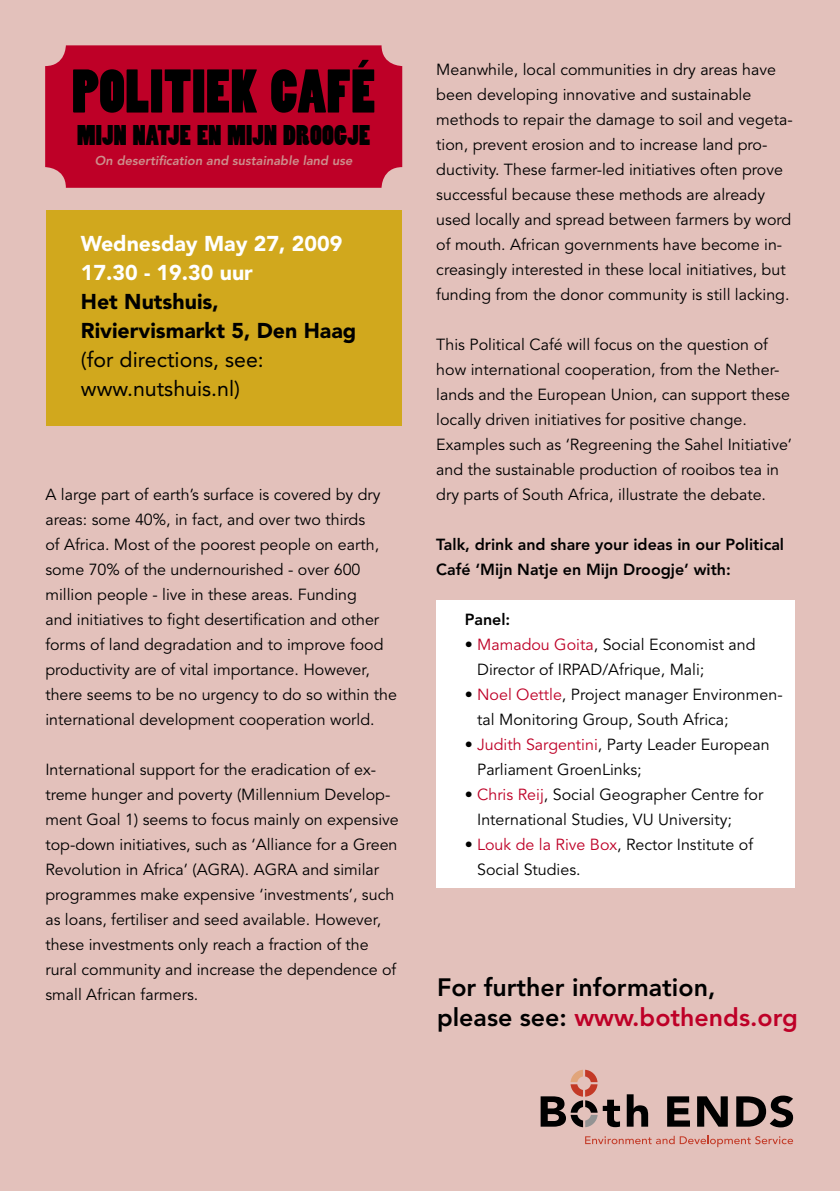
<style>
.page{position:relative;width:840px;height:1191px;background:#fff}
.page>*{position:absolute;margin:0;border:0;box-sizing:border-box;transform-origin:0 0}
.t1{font:57.4px "Poplar Std";letter-spacing:.01em;color:#000}
.t2{font:26.6px "Poplar Std";letter-spacing:.01em;color:#000}
.t3{font:800 25px/30px "Avenir";color:#000}
.t4{font:900 21.4px/29px "Avenir";color:#000}
.t5{font:21.4px/29px "Avenir";color:#000}
.t6{font:900 21.4px/29px "Avenir";color:#fff}
.t7{font:16px/25px "Avenir";color:#000}
.t8{font:800 16px/25px "Avenir";color:#000}
.t9{font:italic 800 12.8px "Avenir";color:#cd8f8c}
.s1{color:#be0027}
</style>
<div class="page">
<div style="left:0;top:0;width:839px;height:1191px;background:#e3c1bb"></div>
<svg style="left:626px;top:1094px;width:21px;height:32px"></svg>
<svg style="left:667px;top:1096px;width:22px;height:30px"></svg>
<svg style="left:697px;top:1096px;width:30px;height:30px"></svg>
<svg style="left:736px;top:1095px;width:56px;height:32px"></svg>
<svg style="left:585px;top:1135px;width:207px;height:12px"></svg>
<svg style="left:540px;top:1069px;width:79px;height:58px"></svg>
<div style="left:46px;top:210px;width:356px;height:215px;background:#d1a81d"></div>
<div style="left:436px;top:600px;width:358px;height:288px;background:#fff"></div>
<div style="left:45px;top:45px;width:357px;height:143px;background:#be0027;border-radius:21px"></div>
<h1 class="t1" style="left:72px;top:60px;width:305px">POLITIEK CAFÉ</h1>
<h2 class="t2" style="left:77px;top:120px;width:294px">MIJN NATJE EN MIJN DROOGJE</h2>
<p class="t9" style="left:95px;top:153px;width:259px">On desertification and sustainable land use</p>
<h3 class="t6" style="left:81px;top:229px;width:263px">Wednesday May 27, 2009<br>17.30 - 19.30 uur</h3>
<h3 class="t4" style="left:81px;top:287px;width:277px">Het Nutshuis,<br>Riviervismarkt 5, Den Haag</h3>
<h3 class="t5" style="left:81px;top:345px;width:184px">(for directions, see: www.nutshuis.nl)</h3>
<p class="t7" style="left:45px;top:482px;width:353px">A large part of earth’s surface is covered by dry areas: some 40%, in fact, and over two thirds<br>of Africa. Most of the poorest people on earth, some 70% of the undernourished - over 600 million people - live in these areas. Funding<br>and initiatives to fight desertification and other forms of land degradation and to improve food productivity are of vital importance. However, there seems to be no urgency to do so within the international development cooperation world.</p>
<p class="t7" style="left:45px;top:757px;width:355px">International support for the eradication of ex&shy;treme hunger and poverty (Millennium Develop&shy;ment Goal 1) seems to focus mainly on expensive top-down initiatives, such as ‘Alliance for a Green Revolution in Africa’ (AGRA). AGRA and similar programmes make expensive ‘investments’, such as loans, fertiliser and seed available. However, these investments only reach a fraction of the rural community and increase the dependence of small African farmers.</p>
<p class="t7" style="left:436px;top:57px;width:358px">Meanwhile, local communities in dry areas have been developing innovative and sustainable methods to repair the damage to soil and vegeta&shy;tion, prevent erosion and to increase land pro&shy;ductivity. These farmer-led initiatives often prove successful because these methods are already used locally and spread between farmers by word of mouth. African governments have become in&shy;creasingly interested in these local initiatives, but funding from the donor community is still lacking.</p>
<p class="t7" style="left:436px;top:332px;width:357px">This Political Café will focus on the question of how international cooperation, from the Nether&shy;lands and the European Union, can support these locally driven initiatives for positive change.<br>Examples such as ‘Regreening the Sahel Initiative’ and the sustainable production of rooibos tea in dry parts of South Africa, illustrate the debate.</p>
<p class="t8" style="left:436px;top:532px;width:349px">Talk, drink and share your ideas in our Political<br>Café ‘Mijn Natje en Mijn Droogje’ with:</p>
<p class="t8" style="left:464px;top:607px;width:47px">Panel:</p>
<p class="t7" style="left:477px;top:632px;width:279px;text-indent:-12px">• <span class="s1">Mamadou Goita</span>, Social Economist and<br>Director of IRPAD/Afrique, Mali;</p>
<p class="t7" style="left:477px;top:682px;width:307px;text-indent:-12px">• <span class="s1">Noel Oettle</span>, Project manager Environmen&shy;tal Monitoring Group, South Africa;</p>
<p class="t7" style="left:477px;top:732px;width:294px;text-indent:-12px">• <span class="s1">Judith Sargentini</span>, Party Leader European<br>Parliament GroenLinks;</p>
<p class="t7" style="left:477px;top:782px;width:287px;text-indent:-12px">• <span class="s1">Chris Reij</span>, Social Geographer Centre for<br>International Studies, VU University;</p>
<p class="t7" style="left:477px;top:832px;width:277px;text-indent:-12px">• <span class="s1">Louk de la Rive Box</span>, Rector Institute of<br>Social Studies.</p>
<h3 class="t3" style="left:437px;top:972px;width:362px">For further information,<br>please see: <span class="s1">www.bothends.org</span></h3>
</div>
